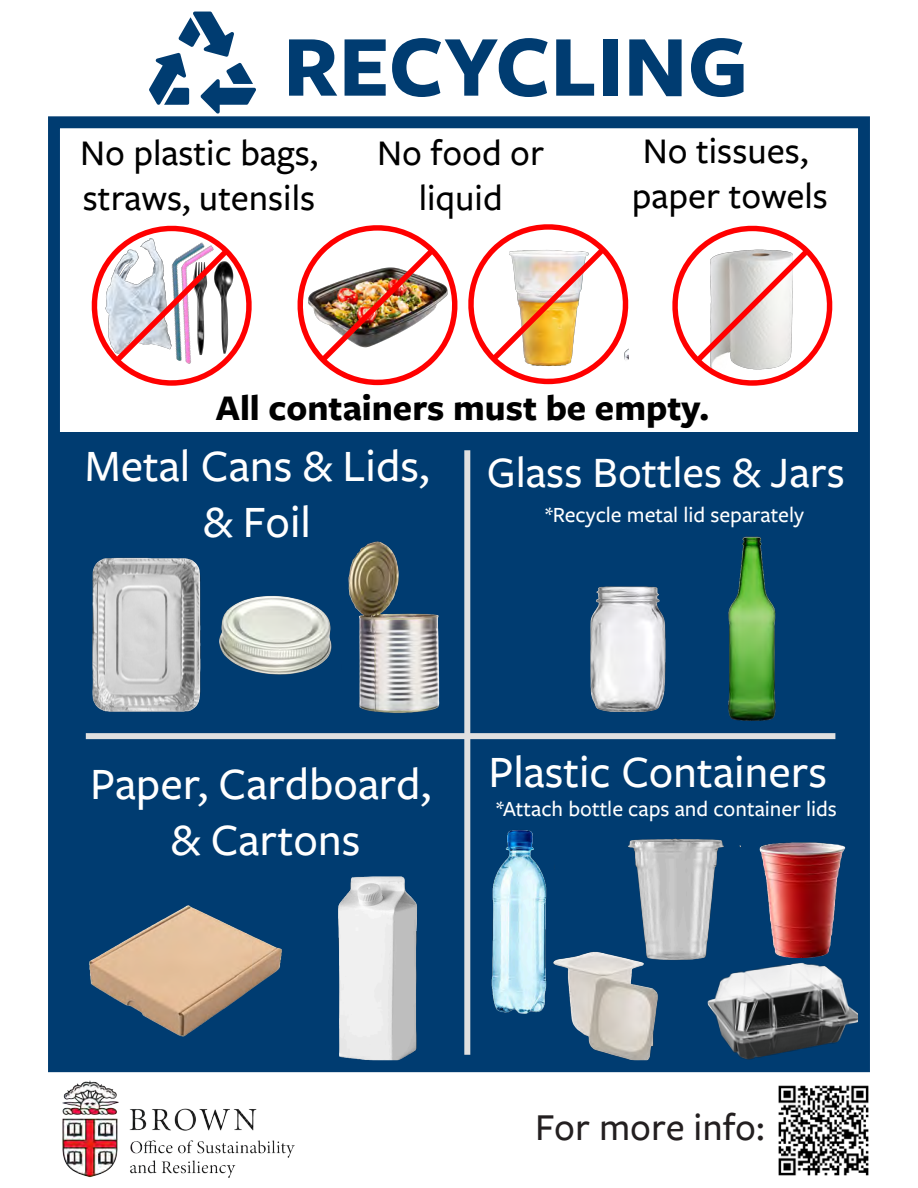
<style>
.page{position:relative;width:918px;height:1188px;background:#fff}
.page>*{position:absolute;margin:0;border:0;box-sizing:border-box;transform-origin:0 0}
.t1{font:700 90px "Freight Sans Pro";color:#003c71}
.t2{font:500 46.5px/55.8px "Freight Sans Pro";color:#fff;text-align:center}
.t3{font:500 45px "Freight Sans Pro";color:#fff}
.t4{font:500 39.45px "Freight Sans Pro";color:#231f20}
.t5{font:500 37.5px/45px "Freight Sans Pro";color:#000}
.t6{font:700 37.5px "Freight Sans Pro";color:#000}
.t7{font:500 22.5px "Freight Sans Pro";color:#fff}
</style>
<div class="page">
<div style="left:54px;top:432px;width:810px;height:640px;background:#003c71"></div>
<div style="left:86px;top:733px;width:749px;height:6px;background:#e0e0e0"></div>
<div style="left:464px;top:450px;width:6px;height:605px;background:#e0e0e0"></div>
<img style="left:590px;top:586px;width:76px;height:126px">
<img style="left:728px;top:537px;width:47px;height:184px">
<img style="left:760px;top:842px;width:86px;height:116px">
<img style="left:554px;top:952px;width:102px;height:107px">
<img style="left:491px;top:830px;width:63px;height:184px">
<img style="left:338px;top:877px;width:79px;height:182px">
<img style="left:89px;top:905px;width:193px;height:132px">
<img style="left:92px;top:558px;width:109px;height:154px">
<img style="left:716px;top:962px;width:141px;height:97px">
<div style="left:48px;top:116px;width:822px;height:956px;border:12px solid #003c71"></div>
<svg style="left:672px;top:225px;width:161px;height:161px"></svg>
<svg style="left:91px;top:225px;width:161px;height:161px"></svg>
<img style="left:297px;top:224px;width:332px;height:162px">
<img style="left:778px;top:1085px;width:91px;height:91px">
<img style="left:62px;top:1080px;width:233px;height:98px">
<svg style="left:149px;top:12px;width:107px;height:102px"></svg>
<img style="left:628px;top:838px;width:112px;height:180px">
<img style="left:219px;top:595px;width:113px;height:80px">
<img style="left:348px;top:541px;width:92px;height:172px">
<h1 class="t1" style="left:283px;top:4px;width:466px">RECYCLING</h1>
<p class="t5" style="left:80px;top:129px;width:239px">No plastic bags, straws, utensils</p>
<p class="t5" style="left:377px;top:129px;width:169px;text-align:center">No food or liquid</p>
<p class="t5" style="left:632px;top:127px;width:198px">No tissues, paper towels</p>
<p class="t6" style="left:216px;top:382px;width:495px">All containers must be empty.</p>
<p class="t3" style="left:487px;top:442px;width:360px">Glass Bottles &amp; Jars</p>
<p class="t2" style="left:85px;top:436px;width:346px">Metal Cans &amp; Lids, &amp; Foil</p>
<p class="t7" style="left:545px;top:500px;width:261px">*Recycle metal lid separately</p>
<p class="t2" style="left:90px;top:755px;width:342px">Paper, Cardboard, &amp; Cartons</p>
<p class="t2" style="left:488px;top:742px;width:340px">Plastic Containers</p>
<p class="t7" style="left:496px;top:794px;width:342px">*Attach bottle caps and container lids</p>
<p class="t4" style="left:535px;top:1101px;width:231px">For more info:</p>
</div>
